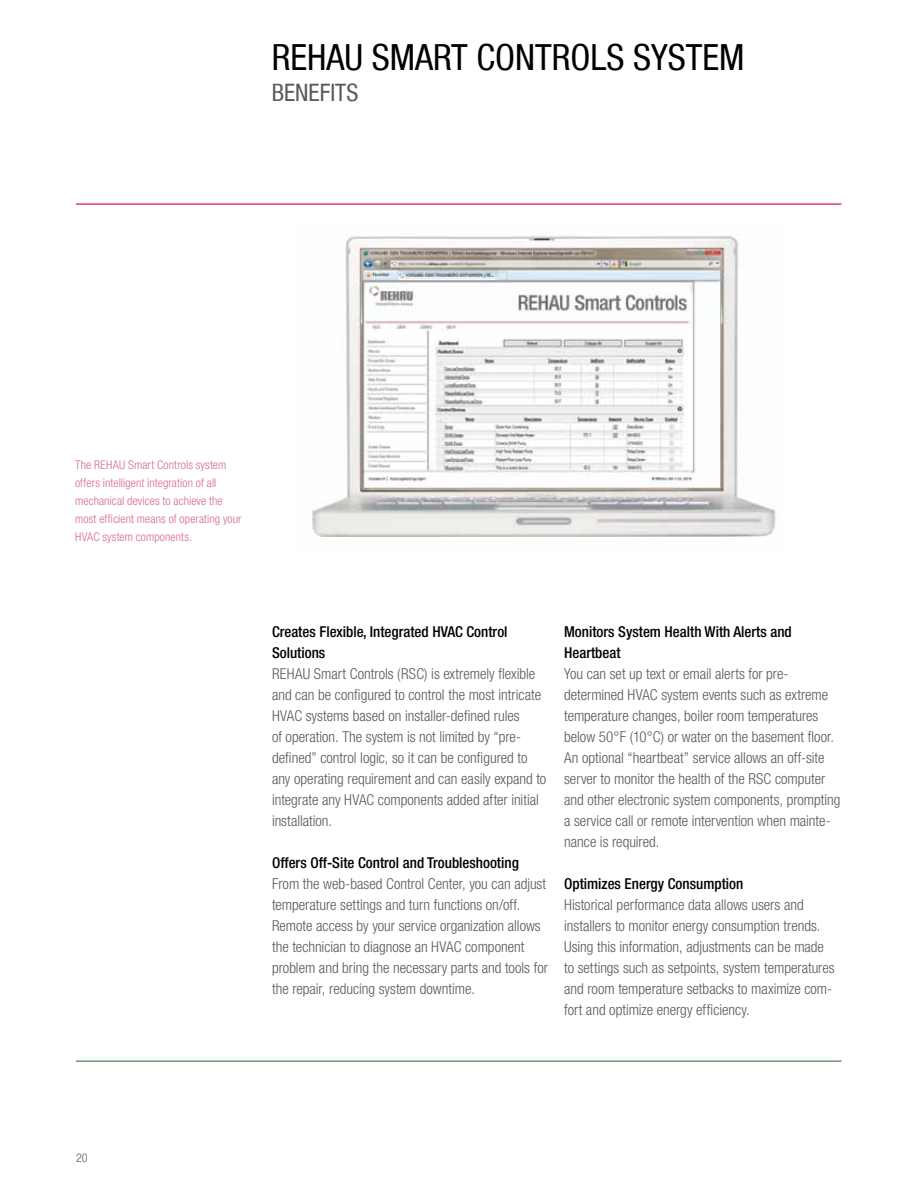
<style>
.page{position:relative;width:918px;height:1188px;background:#fff}
.page>*{position:absolute;margin:0;border:0;box-sizing:border-box;transform-origin:0 0}
.t1{font:condensed 36px "Helvetica Neue LT Com";color:#000}
.t2{font:condensed 24px "Helvetica Neue LT Com";color:#58595b}
.t3{font:300 condensed 15px/21px "Helvetica Neue LT Com";color:#58595b}
.t4{font:500 condensed 15px/21px "Helvetica Neue LT Com";color:#000}
.t5{font:300 condensed 12px/18px "Helvetica Neue LT Com";letter-spacing:.01em;color:#d86a8b}
.t6{font:300 condensed 12px "Helvetica Neue LT Com";color:#58595b}
</style>
<div class="page">
<hr style="left:76px;top:203px;width:765px;height:2px;background:#d13f76">
<hr style="left:76px;top:1060px;width:765px;height:2px;background:#699667">
<img style="left:312px;top:236px;width:464px;height:301px">
<h1 class="t1" style="left:272px;top:36px;width:138px">REHAU SMART</h1>
<h1 class="t1" style="left:476px;top:36px;width:230px">CONTROLS SYSTEM</h1>
<h2 class="t2" style="left:272px;top:79px;width:24px">BENEFIT</h2>
<h2 class="t2" style="left:346px;top:79px;width:13px">S</h2>
<p class="t5" style="left:75px;top:456px;width:168px">The REHAU Smart Controls system offers intelligent integration of all mechanical devices to achieve the most efficient means of operating your HVAC system components.</p>
<p class="t4" style="left:272px;top:621px;width:237px">Creates Flexible, Integrated HVAC Control<br>Solutions</p>
<p class="t3" style="left:272px;top:663px;width:276px">REHAU Smart Controls (RSC) is extremely flexible and can be configured to control the most intricate HVAC systems based on installer-defined rules<br>of operation. The system is not limited by “pre&shy;defined” control logic, so it can be configured to any operating requirement and can easily expand to integrate any HVAC components added after initial installation.</p>
<p class="t4" style="left:272px;top:852px;width:248px">Offers Off-Site Control and Troubleshooting</p>
<p class="t3" style="left:272px;top:873px;width:277px">From the web-based Control Center, you can adjust temperature settings and turn functions on/off.<br>Remote access by your service organization allows the technician to diagnose an HVAC component problem and bring the necessary parts and tools for the repair, reducing system downtime.</p>
<p class="t4" style="left:564px;top:621px;width:229px">Monitors System Health With Alerts and<br>Heartbeat</p>
<p class="t3" style="left:564px;top:663px;width:278px">You can set up text or email alerts for pre&shy;determined HVAC system events such as extreme temperature changes, boiler room temperatures below 50°F (10°C) or water on the basement floor.<br>An optional “heartbeat” service allows an off-site server to monitor the health of the RSC computer and other electronic system components, prompting a service call or remote intervention when mainte&shy;nance is required.</p>
<p class="t4" style="left:564px;top:873px;width:181px">Optimizes Energy Consumption</p>
<p class="t3" style="left:564px;top:894px;width:272px">Historical performance data allows users and installers to monitor energy consumption trends.<br>Using this information, adjustments can be made to settings such as setpoints, system temperatures and room temperature setbacks to maximize com&shy;fort and optimize energy efficiency.</p>
<p class="t6" style="left:76px;top:1151px;width:13px">20</p>
</div>
